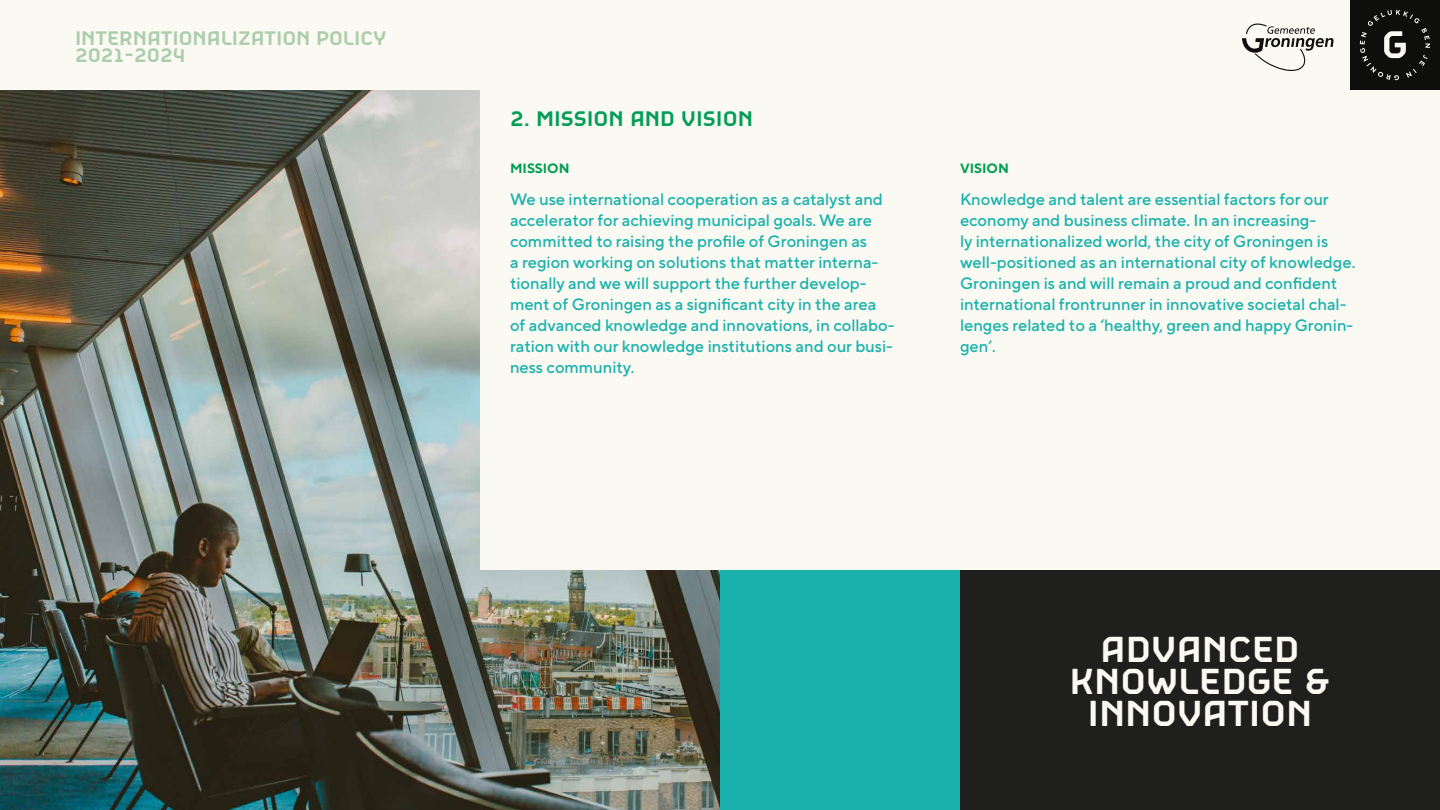
<style>
.page{position:relative;width:1440px;height:810px;background:#fff}
.page>*{position:absolute;margin:0;border:0;box-sizing:border-box;transform-origin:0 0}
.t1{font:36px/32.2px "Gronika";color:#faf9f2;text-align:center}
.t2{font:21px "Gronika";color:#029d59}
.t3{font:19.5px/16.5px "Gronika";color:#accdab}
.t4{font:500 16.5px/21px "TT Norms Pro";color:#1bb2ad}
.t5{font:700 13.5px "TT Norms Pro";color:#029d59}
</style>
<div class="page">
<img style="left:0;top:90px;width:720px;height:720px">
<div style="left:480px;top:90px;width:240px;height:240px;background:#faf9f2"></div>
<div style="left:480px;top:330px;width:240px;height:240px;background:#faf9f2"></div>
<div style="left:720px;top:90px;width:240px;height:240px;background:#faf9f2"></div>
<div style="left:960px;top:90px;width:240px;height:240px;background:#faf9f2"></div>
<div style="left:960px;top:330px;width:240px;height:240px;background:#faf9f2"></div>
<div style="left:1200px;top:90px;width:240px;height:240px;background:#faf9f2"></div>
<div style="left:1200px;top:330px;width:240px;height:240px;background:#faf9f2"></div>
<div style="left:720px;top:330px;width:240px;height:240px;background:#faf9f2"></div>
<div style="left:960px;top:570px;width:240px;height:240px;background:#1f1f1e"></div>
<div style="left:1200px;top:570px;width:240px;height:240px;background:#1f1f1e"></div>
<div style="left:720px;top:570px;width:240px;height:240px;background:#1bb2ad"></div>
<div style="left:0;top:0;width:1440px;height:90px;background:#faf9f2"></div>
<div style="left:1350px;top:0;width:90px;height:90px;background:#0e0e0d"></div>
<svg style="left:1360px;top:10px;width:70px;height:70px"></svg>
<svg style="left:1242px;top:23px;width:92px;height:48px"></svg>
<p class="t3" style="left:75px;top:29px;width:313px">INTERNATIONALIZATION POLICY<br>2021-2024</p>
<p class="t2" style="left:510px;top:105px;width:245px">2. MISSION AND VISION</p>
<p class="t5" style="left:510px;top:160px;width:61px">MISSION</p>
<p class="t4" style="left:510px;top:188px;width:386px">We use international cooperation as a catalyst and accelerator for achieving municipal goals. We are committed to raising the profile of Groningen as<br>a region working on solutions that matter interna&shy;tionally and we will support the further develop&shy;ment of Groningen as a significant city in the area of advanced knowledge and innovations, in collabo&shy;ration with our knowledge institutions and our busi&shy;ness community.</p>
<p class="t5" style="left:960px;top:160px;width:50px">VISION</p>
<p class="t4" style="left:960px;top:188px;width:397px">Knowledge and talent are essential factors for our economy and business climate. In an increasing-<br>ly internationalized world, the city of Groningen is well-positioned as an international city of knowledge.<br>Groningen is and will remain a proud and confident international frontrunner in innovative societal chal&shy;lenges related to a ‘healthy, green and happy Gronin&shy;gen’.</p>
<p class="t1" style="left:1100px;top:631px;width:201px">ADVANCED</p>
<p class="t1" style="left:1069px;top:663px;width:263px">KNOWLEDGE &amp;<br>INNOVATION</p>
</div>
